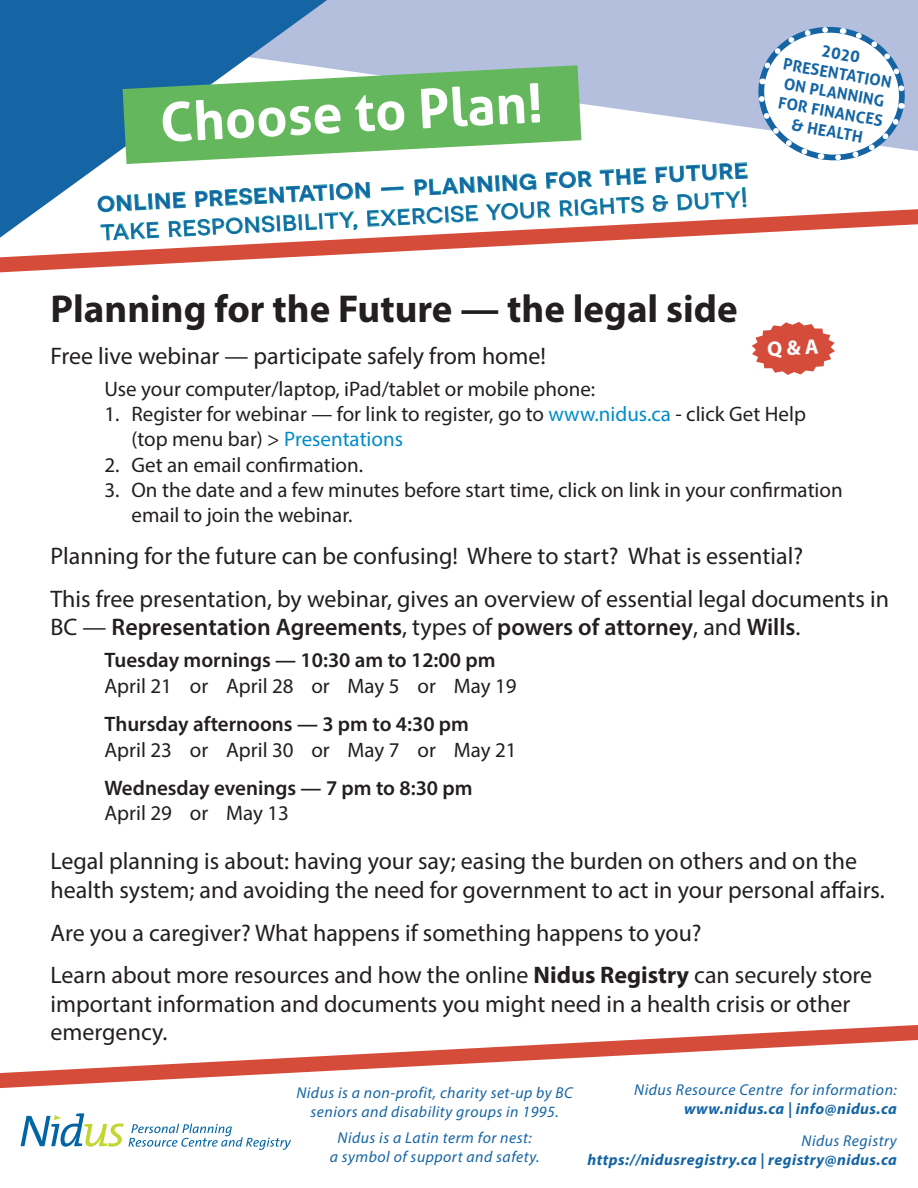
<style>
.page{position:relative;width:918px;height:1188px;background:#fff}
.page>*{position:absolute;margin:0;border:0;box-sizing:border-box;transform-origin:0 0}
.t1{font:700 54px "Aller";color:#fff}
.t2{font:700 39px "Myriad Pro";color:#231f20}
.t3{font:27px "Novecentosanswide";color:#1565a5}
.t4{font:500 27px "Novecentosanswide";color:#1565a5}
.t5{font:24px/28.8px "Myriad Pro";color:#231f20}
.t6{font:21px "Myriad Pro";color:#231f20}
.t7{font:600 21px "Myriad Pro";color:#231f20}
.t8{font:700 15.9px "Aller";color:#1565a5}
.t9{font:italic 15.75px/18.9px "Myriad Pro";letter-spacing:.03em;color:#1565a5;text-align:center}
.t10{font:italic 700 15.75px "Myriad Pro";letter-spacing:.03em;color:#1565a5}
.s1{color:#008cc8}
.s2{font-weight:600}
.s3{font-weight:700}
</style>
<div class="page">
<svg style="left:0;top:209px;width:918px;height:63px"></svg>
<svg style="left:327px;top:0;width:591px;height:151px;background:#bac4df"></svg>
<svg style="left:0;top:0;width:327px;height:238px;background:#387bb2"></svg>
<svg style="left:97px;top:167px;width:550px;height:74px"></svg>
<svg style="left:123px;top:65px;width:458px;height:99px;fill:#65b75d"></svg>
<svg style="left:21px;top:1113px;width:270px;height:37px"></svg>
<svg style="left:0;top:1025px;width:918px;height:63px"></svg>
<svg style="left:653px;top:18px;width:261px;height:194px"></svg>
<svg style="left:752px;top:322px;width:83px;height:53px"></svg>
<p class="t1" style="left:158px;top:90px;width:385px;rotate:-3deg">Choose to Plan!</p>
<p class="t4" style="left:96px;top:186px;width:653px;rotate:-3deg">online presentation — planning for the future</p>
<p class="t3" style="left:100px;top:215px;width:650px;rotate:-3deg">take responsibility, exercise your rights &amp; duty!</p>
<p class="t8" style="left:824px;top:41px;width:40px;rotate:10deg">2020</p>
<p class="t8" style="left:785px;top:54px;width:111px;rotate:10deg">PRESENTATION</p>
<p class="t8" style="left:786px;top:74px;width:103px;rotate:10deg">ON PLANNING</p>
<p class="t8" style="left:780px;top:93px;width:107px;rotate:10deg">FOR FINANCES</p>
<p class="t8" style="left:793px;top:115px;width:74px;rotate:10deg">&amp; HEALTH</p>
<p class="t2" style="left:51px;top:283px;width:689px">Planning for the Future — the legal side</p>
<p class="t5" style="left:51px;top:341px;width:497px">Free live webinar — participate safely from home!</p>
<p class="t6" style="left:105px;top:376px;width:492px">Use your computer/laptop, iPad/tablet or mobile phone:</p>
<p class="t6" style="left:105px;top:401px;width:703px">1. Register for webinar — for link to register, go to <span class="s1">www.nidus.ca</span> - click Get Help</p>
<p class="t6" style="left:132px;top:426px;width:273px">(top menu bar) &gt; <span class="s1">Presentations</span></p>
<p class="t6" style="left:105px;top:452px;width:260px">2. Get an email confirmation.</p>
<p class="t6" style="left:105px;top:477px;width:740px">3. On the date and a few minutes before start time, click on link in your confirmation</p>
<p class="t6" style="left:132px;top:502px;width:223px">email to join the webinar.</p>
<p class="t5" style="left:51px;top:542px;width:754px">Planning for the future can be confusing! Where to start? What is essential?</p>
<p class="t5" style="left:51px;top:584px;width:840px">This free presentation, by webinar, gives an overview of essential legal documents in<br>BC — <span class="s2">Representation Agreements</span>, types of <span class="s2">powers of attorney</span>, and <span class="s2">Wills</span>.</p>
<p class="t7" style="left:105px;top:647px;width:393px">Tuesday mornings — 10:30 am to 12:00 pm</p>
<p class="t6" style="left:105px;top:673px;width:414px">April 21 or April 28 or May 5 or May 19</p>
<p class="t7" style="left:105px;top:711px;width:366px">Thursday afternoons — 3 pm to 4:30 pm</p>
<p class="t6" style="left:105px;top:737px;width:414px">April 23 or April 30 or May 7 or May 21</p>
<p class="t7" style="left:105px;top:775px;width:370px">Wednesday evenings — 7 pm to 8:30 pm</p>
<p class="t6" style="left:105px;top:800px;width:186px">April 29 or May 13</p>
<p class="t5" style="left:51px;top:847px;width:836px">Legal planning is about: having your say; easing the burden on others and on the health system; and avoiding the need for government to act in your personal affairs.</p>
<p class="t5" style="left:51px;top:918px;width:653px">Are you a caregiver? What happens if something happens to you?</p>
<p class="t5" style="left:51px;top:960px;width:823px">Learn about more resources and how the online <span class="s3">Nidus Registry</span> can securely store important information and documents you might need in a health crisis or other emergency.</p>
<p class="t9" style="left:296px;top:1083px;width:278px">Nidus is a non-profit, charity set-up by BC seniors and disability groups in 1995.</p>
<p class="t9" style="left:338px;top:1128px;width:196px">Nidus is a Latin term for nest:</p>
<p class="t9" style="left:330px;top:1147px;width:211px">a symbol of support and safety.</p>
<p class="t9" style="left:634px;top:1080px;width:264px">Nidus Resource Centre for information:</p>
<p class="t10" style="left:684px;top:1098px;width:214px">www.nidus.ca | info@nidus.ca</p>
<p class="t9" style="left:802px;top:1131px;width:97px">Nidus Registry</p>
<p class="t10" style="left:588px;top:1149px;width:311px">https://nidusregistry.ca | registry@nidus.ca</p>
</div>
